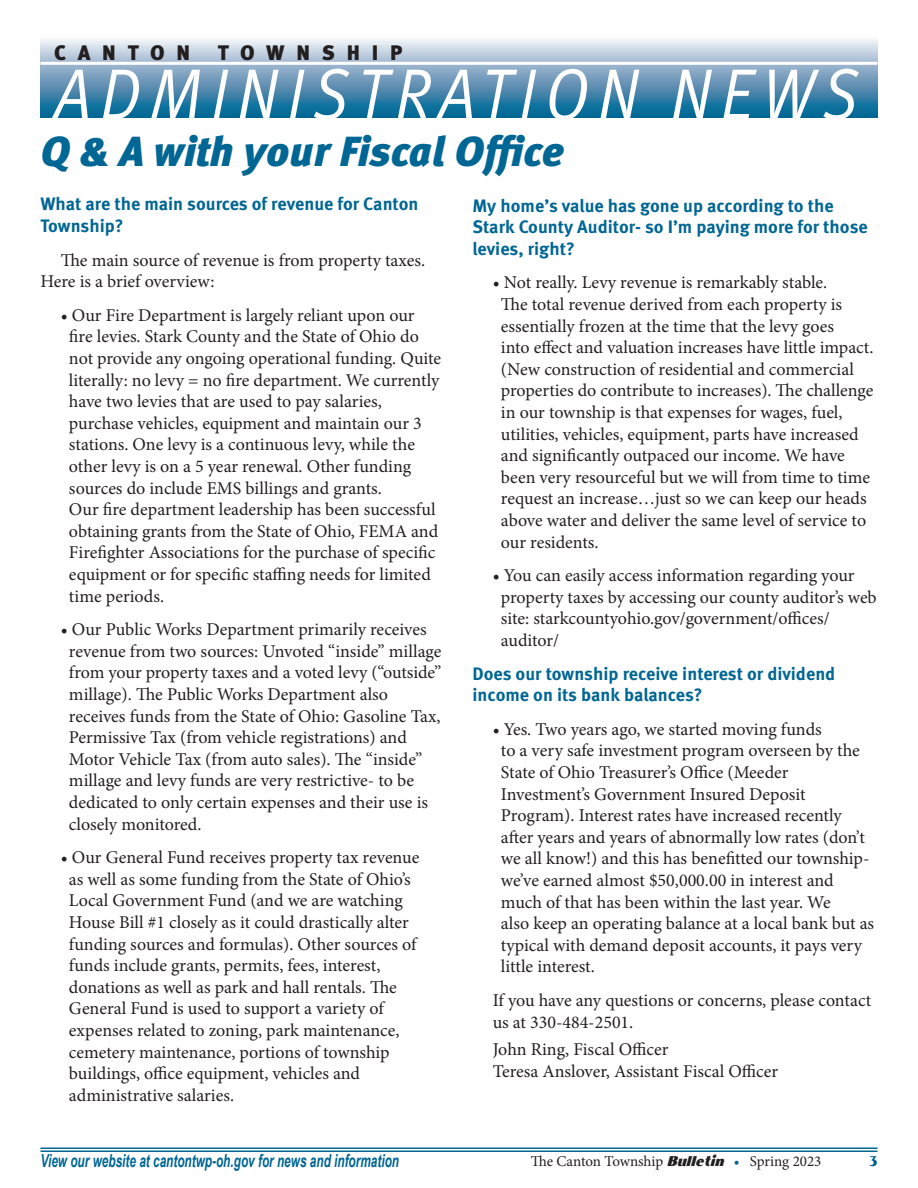
<style>
.page{position:relative;width:918px;height:1188px;background:#fff}
.page>*{position:absolute;margin:0;border:0;box-sizing:border-box;transform-origin:0 0}
.t1{font:italic 72px "Meta Pro";letter-spacing:.13em;color:#fff;scale:.9 1}
.t2{font:italic 900 42px "Meta Pro";color:#006693}
.t3{font:900 21px "Meta Pro";letter-spacing:.56em;color:#231f20}
.t4{font:18px/21.6px "Minion Pro";color:#231f20}
.t5{font:700 18px/21.6px "Meta Pro";color:#006693}
.t6{font:italic 700 18px "Arial Narrow";color:#006693;scale:.8 1}
.t7{font:15px "Minion Pro";letter-spacing:-.005em;color:#231f20}
.t8{font:15px "Boca Raton ICG Solid";color:#006693}
.s1{font-family:"Boca Raton ICG Solid";font-style:italic}
.s2{color:#006693}
</style>
<div class="page">
<hr style="left:40px;top:1148px;width:838px;height:1px;background:#006693">
<hr style="left:40px;top:1151px;width:838px;height:1px;background:#006693">
<div style="left:40px;top:37px;width:838px;height:81px;background:linear-gradient(to bottom,#f8eef6,#005a8c)"></div>
<hr style="left:40px;top:62px;width:838px;height:3px;background:#fff">
<p class="t3" style="left:54px;top:39px;width:137px">CANTON</p>
<p class="t3" style="left:218px;top:39px;width:186px">TOWNSHIP</p>
<h1 class="t1" style="left:54px;top:49px;width:895px">ADMINISTRATION NEWS</h1>
<h2 class="t2" style="left:40px;top:125px;width:525px">Q &amp; A with your Fiscal Office</h2>
<p class="t5" style="left:40px;top:194px;width:380px">What are the main sources of revenue for Canton<br>Township?</p>
<p class="t4" style="left:40px;top:249px;width:386px;text-indent:20px">The main source of revenue is from property taxes.<br>Here is a brief overview:</p>
<p class="t4" style="left:69px;top:304px;width:374px;text-indent:-8px">• Our Fire Department is largely reliant upon our fire levies. Stark County and the State of Ohio do not provide any ongoing operational funding. Quite literally: no levy = no fire department. We currently have two levies that are used to pay salaries, purchase vehicles, equipment and maintain our 3 stations. One levy is a continuous levy, while the other levy is on a 5 year renewal. Other funding sources do include EMS billings and grants.<br>Our fire department leadership has been successful obtaining grants from the State of Ohio, FEMA and Firefighter Associations for the purchase of specific equipment or for specific staffing needs for limited time periods.</p>
<p class="t4" style="left:69px;top:619px;width:374px;text-indent:-8px">• Our Public Works Department primarily receives revenue from two sources: Unvoted “inside” millage from your property taxes and a voted levy (“outside” millage). The Public Works Department also receives funds from the State of Ohio: Gasoline Tax, Permissive Tax (from vehicle registrations) and Motor Vehicle Tax (from auto sales). The “inside” millage and levy funds are very restrictive- to be dedicated to only certain expenses and their use is closely monitored.</p>
<p class="t4" style="left:69px;top:847px;width:352px;text-indent:-8px">• Our General Fund receives property tax revenue as well as some funding from the State of Ohio’s Local Government Fund (and we are watching House Bill #1 closely as it could drastically alter funding sources and formulas). Other sources of funds include grants, permits, fees, interest, donations as well as park and hall rentals. The General Fund is used to support a variety of expenses related to zoning, park maintenance, cemetery maintenance, portions of township buildings, office equipment, vehicles and administrative salaries.</p>
<p class="t5" style="left:472px;top:195px;width:397px">My home’s value has gone up according to the<br>Stark County Auditor- so I’m paying more for those levies, right?</p>
<p class="t4" style="left:501px;top:272px;width:374px;text-indent:-8px">• Not really. Levy revenue is remarkably stable.<br>The total revenue derived from each property is essentially frozen at the time that the levy goes<br>into effect and valuation increases have little impact. (New construction of residential and commercial properties do contribute to increases). The challenge in our township is that expenses for wages, fuel, utilities, vehicles, equipment, parts have increased and significantly outpaced our income. We have been very resourceful but we will from time to time request an increase…just so we can keep our heads above water and deliver the same level of service to our residents.</p>
<p class="t4" style="left:501px;top:565px;width:377px;text-indent:-8px">• You can easily access information regarding your property taxes by accessing our county auditor’s web site: starkcountyohio.gov/government/offices/ auditor/</p>
<p class="t5" style="left:472px;top:663px;width:364px">Does our township receive interest or dividend income on its bank balances?</p>
<p class="t4" style="left:501px;top:718px;width:375px;text-indent:-8px">• Yes. Two years ago, we started moving funds<br>to a very safe investment program overseen by the State of Ohio Treasurer’s Office (Meeder Investment’s Government Insured Deposit Program). Interest rates have increased recently after years and years of abnormally low rates (don’t we all know!) and this has benefitted our township&shy;we’ve earned almost $50,000.00 in interest and much of that has been within the last year. We<br>also keep an operating balance at a local bank but as typical with demand deposit accounts, it pays very little interest.</p>
<p class="t4" style="left:493px;top:990px;width:380px">If you have any questions or concerns, please contact us at 330-484-2501.</p>
<p class="t4" style="left:493px;top:1039px;width:287px">John Ring, Fiscal Officer<br>Teresa Anslover, Assistant Fiscal Officer</p>
<p class="t6" style="left:40px;top:1147px;width:450px">View our website at cantontwp-oh.gov for news and information</p>
<p class="t7" style="left:531px;top:1151px;width:292px">The Canton Township <span class="s1">Bulletin</span> <span class="s2">•</span> Spring 2023</p>
<p class="t8" style="left:869px;top:1152px;width:10px">3</p>
</div>
